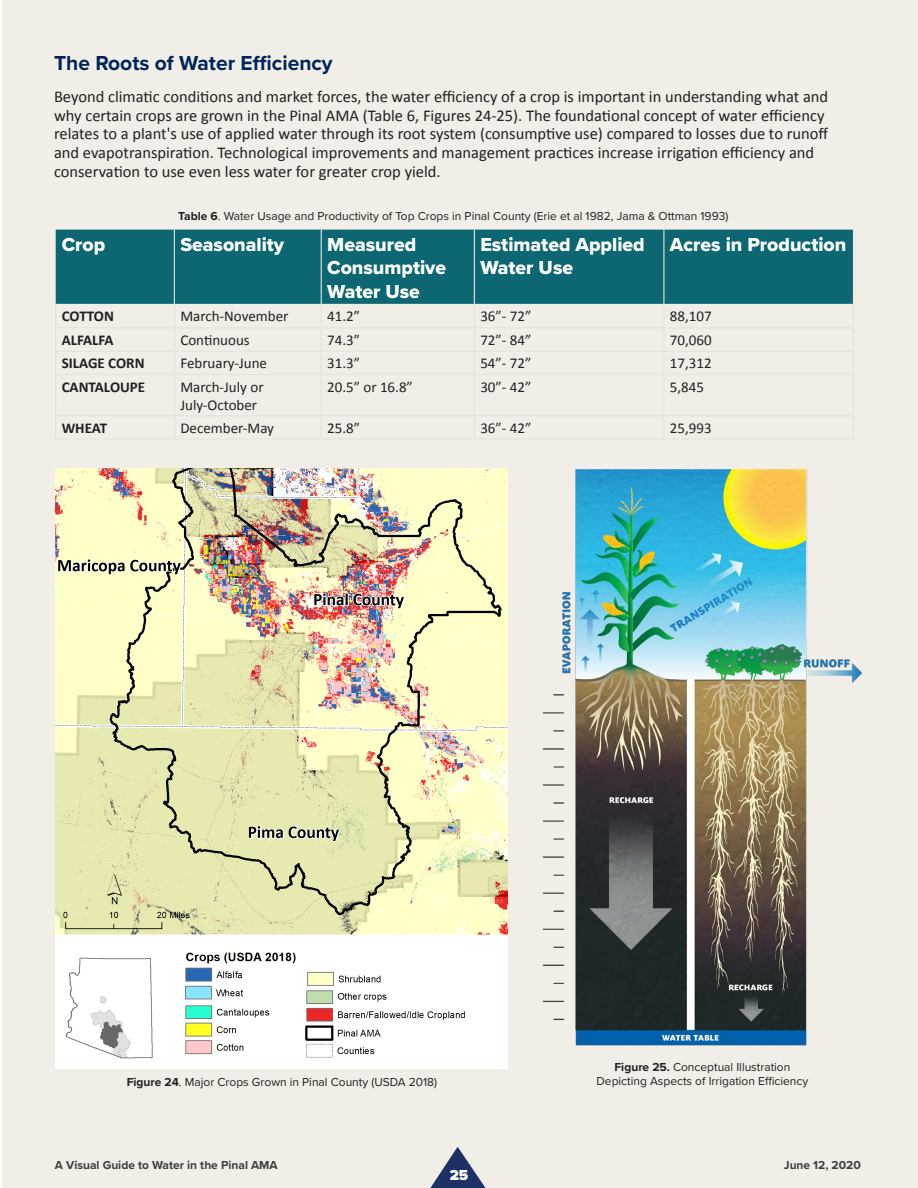
<style>
.page{position:relative;width:918px;height:1188px;background:#fff}
.page>*{position:absolute;margin:0;border:0;box-sizing:border-box;transform-origin:0 0}
.bold_subsubheading{font:700 21px "Proxima Nova";color:#00255b}
.Table_Headings{font:19.5px/23.4px "Proxima Nova Extrabld";color:#fff}
.Body_Text{font:16.5px/18.8px "Calibri";color:#231f20}
.Table_Paragraph{font:15px "Calibri";color:#231f20}
.Table_Paragraph-2{font:700 15px "Calibri";color:#231f20}
.t1{font:900 15px "Proxima Nova";color:#fff}
.t2{font:12px/14.4px "Proxima Nova";color:#231f20;text-align:center}
.t3{font:700 12px "Proxima Nova";color:#3e3e3f}
.s1{font-weight:700}
</style>
<div class="page">
<div style="left:2px;top:0;width:916px;height:1188px;background:#f0eee7"></div>
<img style="left:56px;top:469px;width:451px;height:599px">
<img style="left:542px;top:470px;width:320px;height:576px">
<div style="left:56px;top:230px;width:797px;height:74px;background:#0d6772"></div>
<hr style="left:174px;top:230px;width:1px;height:74px;background:#e6e4d9">
<hr style="left:55px;top:327px;width:119px;height:1px;background:#e6e4d9">
<hr style="left:174px;top:327px;width:147px;height:1px;background:#e6e4d9">
<hr style="left:321px;top:327px;width:153px;height:1px;background:#e6e4d9">
<hr style="left:474px;top:327px;width:190px;height:1px;background:#e6e4d9">
<hr style="left:664px;top:327px;width:190px;height:1px;background:#e6e4d9">
<hr style="left:55px;top:351px;width:119px;height:1px;background:#e6e4d9">
<svg style="left:55px;top:304px;width:1px;height:70px"></svg>
<hr style="left:174px;top:351px;width:147px;height:1px;background:#e6e4d9">
<svg style="left:174px;top:304px;width:1px;height:70px"></svg>
<hr style="left:321px;top:351px;width:153px;height:1px;background:#e6e4d9">
<svg style="left:321px;top:304px;width:1px;height:70px"></svg>
<hr style="left:474px;top:351px;width:190px;height:1px;background:#e6e4d9">
<svg style="left:474px;top:304px;width:1px;height:70px"></svg>
<hr style="left:664px;top:351px;width:190px;height:1px;background:#e6e4d9">
<svg style="left:853px;top:304px;width:1px;height:70px"></svg>
<hr style="left:55px;top:374px;width:119px;height:1px;background:#e6e4d9">
<hr style="left:55px;top:375px;width:1px;height:40px;background:#e6e4d9">
<hr style="left:174px;top:374px;width:147px;height:1px;background:#e6e4d9">
<hr style="left:174px;top:375px;width:1px;height:40px;background:#e6e4d9">
<hr style="left:321px;top:374px;width:153px;height:1px;background:#e6e4d9">
<hr style="left:321px;top:375px;width:1px;height:40px;background:#e6e4d9">
<hr style="left:474px;top:374px;width:190px;height:1px;background:#e6e4d9">
<hr style="left:474px;top:375px;width:1px;height:40px;background:#e6e4d9">
<hr style="left:664px;top:374px;width:190px;height:1px;background:#e6e4d9">
<hr style="left:663px;top:375px;width:1px;height:40px;background:#e6e4d9">
<hr style="left:853px;top:375px;width:1px;height:40px;background:#e6e4d9">
<hr style="left:55px;top:415px;width:119px;height:1px;background:#e6e4d9">
<svg style="left:55px;top:417px;width:1px;height:21px"></svg>
<hr style="left:174px;top:415px;width:147px;height:1px;background:#e6e4d9">
<svg style="left:174px;top:416px;width:1px;height:22px"></svg>
<hr style="left:321px;top:415px;width:153px;height:1px;background:#e6e4d9">
<svg style="left:321px;top:417px;width:1px;height:21px"></svg>
<hr style="left:474px;top:415px;width:190px;height:1px;background:#e6e4d9">
<svg style="left:474px;top:416px;width:1px;height:22px"></svg>
<hr style="left:664px;top:415px;width:190px;height:1px;background:#e6e4d9">
<svg style="left:853px;top:416px;width:1px;height:22px"></svg>
<hr style="left:55px;top:438px;width:119px;height:2px;background:#e6e4d9">
<hr style="left:174px;top:438px;width:147px;height:2px;background:#e6e4d9">
<hr style="left:321px;top:438px;width:153px;height:2px;background:#e6e4d9">
<hr style="left:474px;top:438px;width:190px;height:2px;background:#e6e4d9">
<hr style="left:664px;top:438px;width:190px;height:2px;background:#e6e4d9">
<hr style="left:321px;top:230px;width:1px;height:74px;background:#e6e4d9">
<hr style="left:474px;top:230px;width:1px;height:74px;background:#e6e4d9">
<hr style="left:663px;top:230px;width:1px;height:74px;background:#e6e4d9">
<hr style="left:853px;top:230px;width:1px;height:74px;background:#e6e4d9">
<svg style="left:430px;top:1147px;width:56px;height:41px"></svg>
<p class="bold_subsubheading" style="left:54px;top:47px;width:280px">The Roots of Water Efficiency</p>
<p class="Body_Text" style="left:54px;top:87px;width:776px">Beyond climatic conditions and market forces, the water efficiency of a crop is important in understanding what and why certain crops are grown in the Pinal AMA (Table 6, Figures 24-25). The foundational concept of water efficiency relates to a plant's use of applied water through its root system (consumptive use) compared to losses due to runoff and evapotranspiration. Technological improvements and management practices increase irrigation efficiency and conservation to use even less water for greater crop yield.</p>
<p class="t2" style="left:178px;top:208px;width:552px"><span class="s1">Table 6</span>. Water Usage and Productivity of Top Crops in Pinal County (Erie et al 1982, Jama &amp; Ottman 1993)</p>
<p class="Table_Headings" style="left:62px;top:233px;width:45px">Crop</p>
<p class="Table_Headings" style="left:180px;top:233px;width:105px">Seasonality</p>
<p class="Table_Headings" style="left:327px;top:233px;width:91px">Measured</p>
<p class="Table_Headings" style="left:327px;top:256px;width:120px">Consumptive<br>Water Use</p>
<p class="Table_Headings" style="left:480px;top:233px;width:166px">Estimated Applied<br>Water Use</p>
<p class="Table_Headings" style="left:670px;top:233px;width:178px">Acres in Production</p>
<p class="Table_Paragraph-2" style="left:62px;top:307px;width:54px">COTTON</p>
<p class="Table_Paragraph" style="left:180px;top:307px;width:110px">March-November</p>
<p class="Table_Paragraph" style="left:327px;top:307px;width:34px">41.2”</p>
<p class="Table_Paragraph" style="left:480px;top:307px;width:52px">36”- 72”</p>
<p class="Table_Paragraph" style="left:670px;top:307px;width:43px">88,107</p>
<p class="Table_Paragraph-2" style="left:62px;top:331px;width:54px">ALFALFA</p>
<p class="Table_Paragraph" style="left:180px;top:331px;width:71px">Continuous</p>
<p class="Table_Paragraph" style="left:327px;top:331px;width:34px">74.3”</p>
<p class="Table_Paragraph" style="left:480px;top:331px;width:52px">72”- 84”</p>
<p class="Table_Paragraph" style="left:670px;top:331px;width:43px">70,060</p>
<p class="Table_Paragraph-2" style="left:62px;top:354px;width:84px">SILAGE CORN</p>
<p class="Table_Paragraph" style="left:180px;top:354px;width:88px">February-June</p>
<p class="Table_Paragraph" style="left:327px;top:354px;width:34px">31.3”</p>
<p class="Table_Paragraph" style="left:480px;top:354px;width:52px">54”- 72”</p>
<p class="Table_Paragraph" style="left:670px;top:354px;width:43px">17,312</p>
<p class="Table_Paragraph-2" style="left:62px;top:377px;width:85px">CANTALOUPE</p>
<p class="Table_Paragraph" style="left:180px;top:377px;width:85px">March-July or</p>
<p class="Table_Paragraph" style="left:180px;top:395px;width:78px">July-October</p>
<p class="Table_Paragraph" style="left:327px;top:377px;width:87px">20.5” or 16.8”</p>
<p class="Table_Paragraph" style="left:480px;top:377px;width:52px">30”- 42”</p>
<p class="Table_Paragraph" style="left:670px;top:377px;width:36px">5,845</p>
<p class="Table_Paragraph-2" style="left:62px;top:418px;width:47px">WHEAT</p>
<p class="Table_Paragraph" style="left:180px;top:419px;width:95px">December-May</p>
<p class="Table_Paragraph" style="left:327px;top:419px;width:34px">25.8”</p>
<p class="Table_Paragraph" style="left:480px;top:419px;width:52px">36”- 42”</p>
<p class="Table_Paragraph" style="left:670px;top:419px;width:43px">25,993</p>
<p class="t2" style="left:127px;top:1074px;width:312px"><span class="s1">Figure 24</span>. Major Crops Grown in Pinal County (USDA 2018)</p>
<p class="t2" style="left:597px;top:1059px;width:213px"><span class="s1">Figure 25.</span> Conceptual Illustration<br>Depicting Aspects of Irrigation Efficiency</p>
<p class="t3" style="left:55px;top:1156px;width:224px">A Visual Guide to Water in the Pinal AMA</p>
<p class="t3" style="left:784px;top:1156px;width:78px">June 12, 2020</p>
<p class="t1" style="left:450px;top:1164px;width:20px">25</p>
</div>
